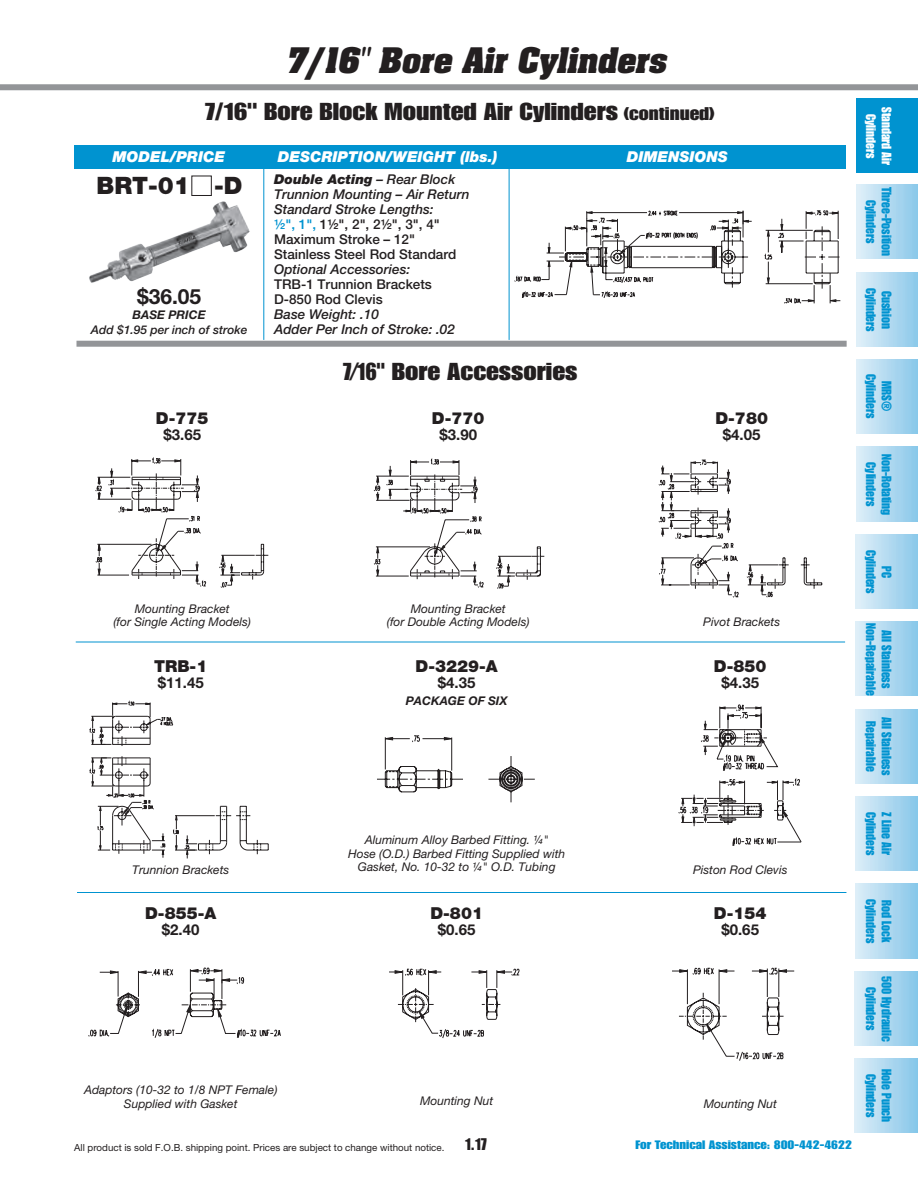
<style>
.page{position:relative;width:918px;height:1188px;background:#fff}
.page>*{position:absolute;margin:0;border:0;box-sizing:border-box;transform-origin:0 0}
.t1{font:italic 700 30px "Aachen Std";color:#231f20}
.t2{font:24px "Impact LT Std";color:#231f20;scale:1.2 1}
.t3{font:24px "Impact LT Std";color:#231f20}
.t4{font:900 24px "Helvetica Neue LT Std";color:#231f20}
.t5{font:700 21px "Helvetica Neue LT Std";color:#231f20}
.t6{font:900 16.5px "Helvetica Neue LT Std";color:#231f20}
.t7{font:16.5px "Impact LT Std";color:#231f20}
.t8{font:700 15px "Helvetica Neue LT Std";color:#231f20}
.t9{font:italic 900 15px "Helvetica Neue LT Std";color:#fff}
.t10{font:italic 500 13.5px/15px "Helvetica Neue LT Std";color:#231f20}
.t11{font:13.5px/15.8px "Impact LT Std";color:#0093d0;text-align:center;scale:.95 1}
.t12{font:13.5px/15.8px "Impact LT Std";color:#fff;text-align:center;scale:.95 1}
.t13{font:italic 12px/13.5px "Helvetica Neue LT Std";color:#231f20;text-align:center}
.t14{font:12px "Impact LT Std";color:#0093d0;scale:1.2 1}
.t15{font:italic 500 12px/15px "Helvetica Neue LT Std";color:#231f20;text-align:center}
.t16{font:italic 700 12px "Helvetica Neue LT Std";color:#231f20}
.t17{font:9.75px "Helvetica Neue LT Std";color:#231f20}
.s1{font-size:18px}
.s2{font-weight:900}
.s3{font-style:normal;color:#0093d0}
.s4{font-style:normal}
.s5{font-weight:700}
</style>
<div class="page">
<div style="left:0;top:84px;width:918px;height:6px;background:#939598"></div>
<div style="left:855px;top:1059px;width:63px;height:74px;background:linear-gradient(to right,#ddeef8,#86c6e9)"></div>
<div style="left:855px;top:971px;width:63px;height:75px;background:linear-gradient(to right,#ddeef8,#86c6e9)"></div>
<div style="left:855px;top:884px;width:63px;height:74px;background:linear-gradient(to right,#deeef8,#87c6e9)"></div>
<div style="left:855px;top:796px;width:63px;height:75px;background:linear-gradient(to right,#deeef8,#87c6e9)"></div>
<div style="left:855px;top:709px;width:63px;height:74px;background:linear-gradient(to right,#deeef8,#87c6e9)"></div>
<div style="left:856px;top:622px;width:62px;height:74px;background:linear-gradient(to right,#dfeff8,#8ac8ea)"></div>
<div style="left:856px;top:534px;width:62px;height:75px;background:linear-gradient(to right,#e2f0f9,#8cc8ea)"></div>
<div style="left:856px;top:447px;width:62px;height:74px;background:linear-gradient(to right,#dfeff8,#8ac8ea)"></div>
<div style="left:856px;top:359px;width:62px;height:75px;background:linear-gradient(to right,#dfeff8,#8ac8ea)"></div>
<div style="left:856px;top:272px;width:62px;height:74px;background:linear-gradient(to right,#e2f0f9,#8dc9ea)"></div>
<div style="left:856px;top:185px;width:62px;height:74px;background:linear-gradient(to right,#e2f0f9,#8cc8ea)"></div>
<div style="left:856px;top:99px;width:62px;height:74px;background:#0093d0"></div>
<div style="left:74px;top:145px;width:772px;height:24px;background:#0093d0"></div>
<hr style="left:263px;top:169px;width:1px;height:171px;background:#0093d0">
<hr style="left:509px;top:169px;width:1px;height:171px;background:#0093d0">
<div style="left:191px;top:176px;width:21px;height:20px;border:1px solid #231f20"></div>
<div style="left:76px;top:341px;width:771px;height:6px;background:#939598"></div>
<hr style="left:76px;top:642px;width:769px;height:1px;background:#0093d0">
<hr style="left:77px;top:892px;width:769px;height:1px;background:#0093d0">
<img style="left:89px;top:201px;width:161px;height:82px">
<svg style="left:515px;top:211px;width:237px;height:87px"></svg>
<svg style="left:764px;top:211px;width:76px;height:93px"></svg>
<svg style="left:95px;top:458px;width:173px;height:130px"></svg>
<svg style="left:374px;top:458px;width:170px;height:131px"></svg>
<svg style="left:659px;top:460px;width:163px;height:138px"></svg>
<svg style="left:89px;top:701px;width:179px;height:158px"></svg>
<svg style="left:377px;top:735px;width:86px;height:58px"></svg>
<svg style="left:488px;top:756px;width:47px;height:47px"></svg>
<svg style="left:679px;top:705px;width:122px;height:141px"></svg>
<svg style="left:88px;top:967px;width:193px;height:71px"></svg>
<svg style="left:389px;top:968px;width:131px;height:70px"></svg>
<svg style="left:672px;top:968px;width:122px;height:93px"></svg>
<p class="t1" style="left:286px;top:39px;width:389px">7/16" Bore Air Cylinders</p>
<p class="t2" style="left:205px;top:97px;width:427px">7/16" Bore Block Mounted Air Cylinders <span class="s1">(continued)</span></p>
<p class="t9" style="left:113px;top:148px;width:114px">MODEL/PRICE</p>
<p class="t9" style="left:278px;top:148px;width:221px">DESCRIPTION/WEIGHT (lbs.)</p>
<p class="t9" style="left:627px;top:148px;width:103px">DIMENSIONS</p>
<p class="t4" style="left:97px;top:172px;width:147px">BRT-01 -D</p>
<p class="t10" style="left:274px;top:171px;width:197px"><span class="s2">Double Acting</span> – Rear Block<br>Trunnion Mounting – Air Return<br>Standard Stroke Lengths:<br><span class="s3">½", 1",</span> <span class="s4">1½", 2", 2½", 3", 4"<br>Maximum Stroke – 12"<br>Stainless Steel Rod Standard<br></span>Optional Accessories:<br><span class="s4">TRB-1 Trunnion Brackets<br>D-850 Rod Clevis<br></span>Base Weight: .10<br>Adder Per Inch of Stroke: .02</p>
<p class="t5" style="left:137px;top:283px;width:66px">$36.05</p>
<p class="t15" style="left:91px;top:307px;width:158px"><span class="s5">BASE PRICE<br></span>Add $1.95 per inch of stroke</p>
<p class="t3" style="left:343px;top:358px;width:236px">7⁄16" Bore Accessories</p>
<p class="t6" style="left:156px;top:408px;width:54px">D-775</p>
<p class="t8" style="left:163px;top:426px;width:39px">$3.65</p>
<p class="t6" style="left:432px;top:408px;width:54px">D-770</p>
<p class="t8" style="left:439px;top:426px;width:39px">$3.90</p>
<p class="t6" style="left:715px;top:408px;width:54px">D-780</p>
<p class="t8" style="left:723px;top:426px;width:39px">$4.05</p>
<p class="t13" style="left:113px;top:602px;width:139px">Mounting Bracket<br>(for Single Acting Models)</p>
<p class="t13" style="left:387px;top:602px;width:144px">Mounting Bracket<br>(for Double Acting Models)</p>
<p class="t13" style="left:703px;top:615px;width:78px">Pivot Brackets</p>
<p class="t6" style="left:154px;top:656px;width:55px">TRB-1</p>
<p class="t8" style="left:158px;top:674px;width:47px">$11.45</p>
<p class="t6" style="left:416px;top:656px;width:84px">D-3229-A</p>
<p class="t8" style="left:438px;top:674px;width:39px">$4.35</p>
<p class="t16" style="left:406px;top:693px;width:103px">PACKAGE OF SIX</p>
<p class="t6" style="left:714px;top:656px;width:54px">D-850</p>
<p class="t8" style="left:721px;top:674px;width:39px">$4.35</p>
<p class="t13" style="left:132px;top:863px;width:99px">Trunnion Brackets</p>
<p class="t13" style="left:348px;top:833px;width:219px">Aluminum Alloy Barbed Fitting. ¼"<br>Hose (O.D.) Barbed Fitting Supplied with<br>Gasket, No. 10-32 to ¼" O.D. Tubing</p>
<p class="t13" style="left:693px;top:863px;width:96px">Piston Rod Clevis</p>
<p class="t6" style="left:145px;top:903px;width:73px">D-855-A</p>
<p class="t8" style="left:162px;top:921px;width:39px">$2.40</p>
<p class="t6" style="left:430px;top:903px;width:54px">D-801</p>
<p class="t8" style="left:438px;top:921px;width:39px">$0.65</p>
<p class="t6" style="left:714px;top:903px;width:54px">D-154</p>
<p class="t8" style="left:721px;top:921px;width:39px">$0.65</p>
<p class="t13" style="left:84px;top:1083px;width:195px">Adaptors (10-32 to 1/8 NPT Female)<br>Supplied with Gasket</p>
<p class="t13" style="left:420px;top:1094px;width:75px">Mounting Nut</p>
<p class="t13" style="left:704px;top:1097px;width:75px">Mounting Nut</p>
<p class="t17" style="left:74px;top:1142px;width:372px">All product is sold F.O.B. shipping point. Prices are subject to change without notice.</p>
<p class="t7" style="left:465px;top:1134px;width:24px">1.17</p>
<p class="t14" style="left:636px;top:1138px;width:182px">For Technical Assistance: 800-442-4622</p>
<p class="t12" style="left:895px;top:107px;width:63px;rotate:90deg">Standard Air<br>Cylinders</p>
<p class="t11" style="left:895px;top:187px;width:74px;rotate:90deg">Three-Position<br>Cylinders</p>
<p class="t11" style="left:879px;top:288px;width:48px;rotate:90deg">Cylinders</p>
<p class="t11" style="left:895px;top:291px;width:42px;rotate:90deg">Cushion</p>
<p class="t11" style="left:895px;top:374px;width:48px;rotate:90deg">MRS®<br>Cylinders</p>
<p class="t11" style="left:895px;top:454px;width:66px;rotate:90deg">Non-Rotating<br>Cylinders</p>
<p class="t11" style="left:895px;top:550px;width:48px;rotate:90deg">PC<br>Cylinders</p>
<p class="t11" style="left:895px;top:623px;width:78px;rotate:90deg">All Stainless<br>Non-Repairable</p>
<p class="t11" style="left:895px;top:717px;width:62px;text-align:left;rotate:90deg">All Stainless<br>Repairable</p>
<p class="t11" style="left:879px;top:812px;width:48px;rotate:90deg">Cylinders</p>
<p class="t11" style="left:895px;top:812px;width:46px;rotate:90deg">Z Line Air</p>
<p class="t11" style="left:879px;top:899px;width:48px;rotate:90deg">Cylinders</p>
<p class="t11" style="left:895px;top:900px;width:46px;rotate:90deg">Rod Lock</p>
<p class="t11" style="left:895px;top:976px;width:71px;rotate:90deg">500 Hydraulic<br>Cylinders</p>
<p class="t11" style="left:895px;top:1069px;width:57px;rotate:90deg">Hole Punch<br>Cylinders</p>
</div>
